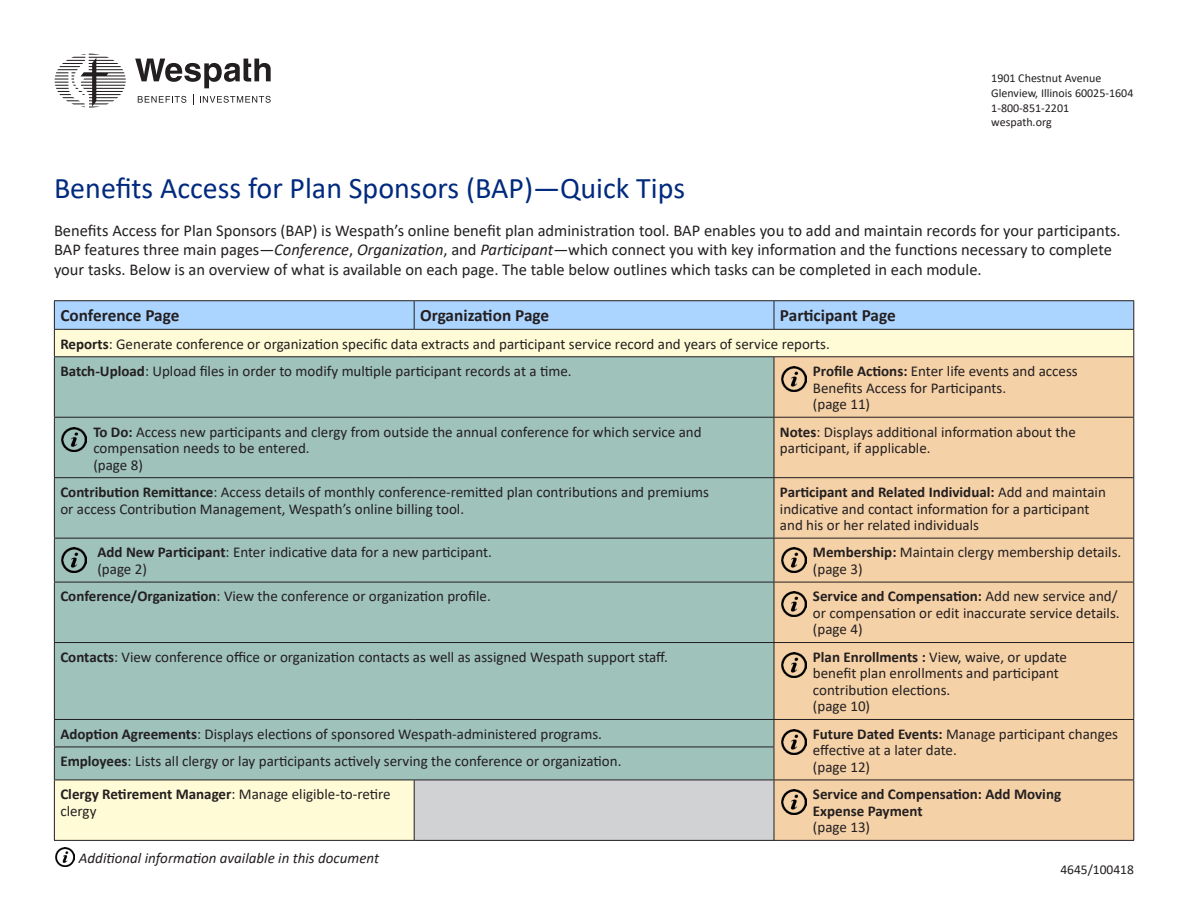
<style>
.page{position:relative;width:1188px;height:918px;background:#fff}
.page>*{position:absolute;margin:0;border:0;box-sizing:border-box;transform-origin:0 0}
.A-head{font:30px "Calibri";color:#002a7e}
.Chart_header{font:700 17.25px "Calibri";color:#231f20}
.Body{font:16.5px/19.5px "Calibri";color:#231f20}
.Chart_text{font:15px/16.5px "Calibri";color:#231f20}
.chart_text_w_drop_ca{font:15px/16.5px "Calibri";color:#231f20}
.chart_text_w_drop_ca-2{font:700 15px/16.5px "Calibri";color:#231f20}
.Body-2{font:italic 15px "Calibri";color:#231f20}
.t1{font:13.5px "Calibri";color:#231f20}
.t2{font:12px "Calibri";color:#231f20}
.s1{font-style:italic}
.s2{font-weight:700}
.s3{font-weight:400}
</style>
<div class="page">
<div style="left:55px;top:781px;width:359px;height:59px;background:#fffbd6"></div>
<div style="left:55px;top:357px;width:719px;height:423px;background:#9fc2bb"></div>
<div style="left:775px;top:357px;width:358px;height:483px;background:#f5d1a7"></div>
<div style="left:414px;top:780px;width:360px;height:60px;background:#d1d2d4"></div>
<hr style="left:54px;top:300px;width:360px;height:1px;background:#231f20">
<hr style="left:414px;top:300px;width:360px;height:1px;background:#231f20">
<hr style="left:774px;top:300px;width:360px;height:1px;background:#231f20">
<svg style="left:54px;top:301px;width:1080px;height:55px;background:#cfe2e5"></svg>
<hr style="left:774px;top:417px;width:360px;height:1px;background:#231f20">
<hr style="left:774px;top:477px;width:360px;height:1px;background:#231f20">
<hr style="left:774px;top:538px;width:360px;height:1px;background:#231f20">
<hr style="left:774px;top:582px;width:360px;height:1px;background:#231f20">
<hr style="left:774px;top:642px;width:360px;height:1px;background:#231f20">
<hr style="left:774px;top:719px;width:360px;height:1px;background:#231f20">
<hr style="left:414px;top:780px;width:1px;height:60px;background:#231f20">
<hr style="left:774px;top:780px;width:360px;height:1px;background:#231f20">
<hr style="left:1133px;top:780px;width:1px;height:60px;background:#231f20">
<hr style="left:774px;top:840px;width:360px;height:1px;background:#231f20">
<hr style="left:774px;top:356px;width:360px;height:1px;background:#231f20">
<hr style="left:1133px;top:357px;width:1px;height:60px;background:#231f20">
<hr style="left:1133px;top:418px;width:1px;height:59px;background:#231f20">
<hr style="left:1133px;top:478px;width:1px;height:60px;background:#231f20">
<hr style="left:1133px;top:539px;width:1px;height:43px;background:#231f20">
<hr style="left:1133px;top:582px;width:1px;height:60px;background:#231f20">
<hr style="left:1133px;top:643px;width:1px;height:76px;background:#231f20">
<svg style="left:1133px;top:720px;width:1px;height:27px"></svg>
<hr style="left:1133px;top:747px;width:1px;height:33px;background:#231f20">
<hr style="left:54px;top:356px;width:360px;height:1px;background:#231f20">
<hr style="left:54px;top:357px;width:1px;height:60px;background:#231f20">
<hr style="left:414px;top:356px;width:360px;height:1px;background:#231f20">
<hr style="left:774px;top:357px;width:1px;height:60px;background:#231f20">
<hr style="left:54px;top:417px;width:360px;height:1px;background:#231f20">
<hr style="left:54px;top:418px;width:1px;height:59px;background:#231f20">
<hr style="left:414px;top:417px;width:360px;height:1px;background:#231f20">
<hr style="left:774px;top:418px;width:1px;height:59px;background:#231f20">
<hr style="left:54px;top:477px;width:360px;height:1px;background:#231f20">
<hr style="left:54px;top:478px;width:1px;height:60px;background:#231f20">
<hr style="left:414px;top:477px;width:360px;height:1px;background:#231f20">
<hr style="left:774px;top:478px;width:1px;height:60px;background:#231f20">
<hr style="left:54px;top:538px;width:360px;height:1px;background:#231f20">
<hr style="left:54px;top:539px;width:1px;height:43px;background:#231f20">
<hr style="left:414px;top:538px;width:360px;height:1px;background:#231f20">
<hr style="left:774px;top:539px;width:1px;height:43px;background:#231f20">
<hr style="left:54px;top:582px;width:360px;height:1px;background:#231f20">
<hr style="left:54px;top:582px;width:1px;height:60px;background:#231f20">
<hr style="left:414px;top:582px;width:360px;height:1px;background:#231f20">
<hr style="left:774px;top:582px;width:1px;height:60px;background:#231f20">
<hr style="left:54px;top:642px;width:360px;height:1px;background:#231f20">
<hr style="left:54px;top:643px;width:1px;height:76px;background:#231f20">
<hr style="left:414px;top:642px;width:360px;height:1px;background:#231f20">
<hr style="left:774px;top:643px;width:1px;height:76px;background:#231f20">
<hr style="left:54px;top:719px;width:360px;height:1px;background:#231f20">
<svg style="left:54px;top:720px;width:1px;height:27px"></svg>
<hr style="left:414px;top:719px;width:360px;height:1px;background:#231f20">
<svg style="left:774px;top:720px;width:1px;height:27px"></svg>
<hr style="left:54px;top:747px;width:360px;height:1px;background:#231f20">
<hr style="left:54px;top:747px;width:1px;height:33px;background:#231f20">
<hr style="left:414px;top:747px;width:360px;height:1px;background:#231f20">
<hr style="left:774px;top:747px;width:1px;height:33px;background:#231f20">
<hr style="left:54px;top:780px;width:360px;height:1px;background:#231f20">
<hr style="left:54px;top:780px;width:1px;height:60px;background:#231f20">
<hr style="left:414px;top:780px;width:360px;height:1px;background:#231f20">
<hr style="left:774px;top:780px;width:1px;height:60px;background:#231f20">
<hr style="left:54px;top:840px;width:360px;height:1px;background:#231f20">
<hr style="left:414px;top:840px;width:360px;height:1px;background:#231f20">
<img style="left:782px;top:367px;width:24px;height:24px">
<img style="left:62px;top:427px;width:25px;height:25px">
<img style="left:62px;top:548px;width:25px;height:25px">
<img style="left:782px;top:548px;width:24px;height:25px">
<img style="left:782px;top:592px;width:24px;height:25px">
<img style="left:782px;top:652px;width:24px;height:25px">
<img style="left:782px;top:729px;width:24px;height:25px">
<img style="left:782px;top:790px;width:24px;height:25px">
<img style="left:55px;top:848px;width:19px;height:19px">
<svg style="left:135px;top:59px;width:136px;height:29px"></svg>
<svg style="left:138px;top:96px;width:48px;height:7px"></svg>
<svg style="left:200px;top:96px;width:71px;height:7px"></svg>
<svg style="left:55px;top:54px;width:71px;height:54px"></svg>
<p class="t2" style="left:991px;top:70px;width:112px">1901 Chestnut Avenue</p>
<p class="t2" style="left:991px;top:84px;width:144px">Glenview, Illinois 60025-1604</p>
<p class="t2" style="left:991px;top:100px;width:79px">1-800-851-2201</p>
<p class="t2" style="left:991px;top:113px;width:62px">wespath.org</p>
<p class="A-head" style="left:54px;top:168px;width:633px">Benefits Access for Plan Sponsors (BAP)—Quick Tips</p>
<p class="Body" style="left:54px;top:220px;width:1068px">Benefits Access for Plan Sponsors (BAP) is Wespath’s online benefit plan administration tool. BAP enables you to add and maintain records for your participants.<br>BAP features three main pages—<span class="s1">Conference</span>, <span class="s1">Organization</span>, and <span class="s1">Participant</span>—which connect you with key information and the functions necessary to complete your tasks. Below is an overview of what is available on each page. The table below outlines which tasks can be completed in each module.</p>
<p class="Chart_header" style="left:60px;top:304px;width:121px">Conference Page</p>
<p class="Chart_header" style="left:420px;top:304px;width:131px">Organization Page</p>
<p class="Chart_header" style="left:780px;top:304px;width:117px">Participant Page</p>
<p class="Chart_text" style="left:60px;top:335px;width:771px"><span class="s2">Reports</span>: Generate conference or organization specific data extracts and participant service record and years of service reports.</p>
<p class="Chart_text" style="left:60px;top:363px;width:513px"><span class="s2">Batch-Upload</span>: Upload files in order to modify multiple participant records at a time.</p>
<p class="chart_text_w_drop_ca" style="left:813px;top:363px;width:266px"><span class="s2">Profile Actions:</span> Enter life events and access<br>Benefits Access for Participants.<br>(page 11)</p>
<p class="Chart_text" style="left:93px;top:423px;width:610px"><span class="s2">To Do:</span> Access new participants and clergy from outside the annual conference for which service and compensation needs to be entered.<br>(page 8)</p>
<p class="Chart_text" style="left:780px;top:423px;width:297px"><span class="s2">Notes</span>: Displays additional information about the participant, if applicable.</p>
<p class="Chart_text" style="left:60px;top:483px;width:650px"><span class="s2">Contribution Remittance</span>: Access details of monthly conference-remitted plan contributions and premiums or access Contribution Management, Wespath’s online billing tool.</p>
<p class="Chart_text" style="left:780px;top:483px;width:327px"><span class="s2">Participant and Related Individual:</span> Add and maintain indicative and contact information for a participant and his or her related individuals</p>
<p class="chart_text_w_drop_ca" style="left:97px;top:544px;width:396px"><span class="s2">Add New Participant</span>: Enter indicative data for a new participant. (page 2)</p>
<p class="chart_text_w_drop_ca" style="left:813px;top:544px;width:310px"><span class="s2">Membership:</span> Maintain clergy membership details. (page 3)</p>
<p class="Chart_text" style="left:60px;top:588px;width:432px"><span class="s2">Conference/Organization</span>: View the conference or organization profile.</p>
<p class="chart_text_w_drop_ca" style="left:813px;top:588px;width:308px"><span class="s2">Service and Compensation:</span> Add new service and/ or compensation or edit inaccurate service details. (page 4)</p>
<p class="Chart_text" style="left:60px;top:648px;width:609px"><span class="s2">Contacts</span>: View conference office or organization contacts as well as assigned Wespath support staff.</p>
<p class="chart_text_w_drop_ca" style="left:813px;top:648px;width:256px"><span class="s2">Plan Enrollments :</span> View, waive, or update benefit plan enrollments and participant contribution elections.<br>(page 10)</p>
<p class="Chart_text" style="left:60px;top:725px;width:543px"><span class="s2">Adoption Agreements</span>: Displays elections of sponsored Wespath-administered programs.</p>
<p class="chart_text_w_drop_ca" style="left:813px;top:725px;width:307px"><span class="s2">Future Dated Events:</span> Manage participant changes effective at a later date.<br>(page 12)</p>
<p class="Chart_text" style="left:60px;top:753px;width:563px"><span class="s2">Employees</span>: Lists all clergy or lay participants actively serving the conference or organization.</p>
<p class="Chart_text" style="left:60px;top:786px;width:332px"><span class="s2">Clergy Retirement Manager</span>: Manage eligible-to-retire clergy</p>
<p class="chart_text_w_drop_ca-2" style="left:813px;top:786px;width:250px">Service and Compensation: Add Moving<br>Expense Payment<br><span class="s3">(page 13)</span></p>
<p class="Body-2" style="left:79px;top:848px;width:302px">Additional information available in this document</p>
<p class="t1" style="left:1060px;top:860px;width:75px">4645/100418</p>
</div>
